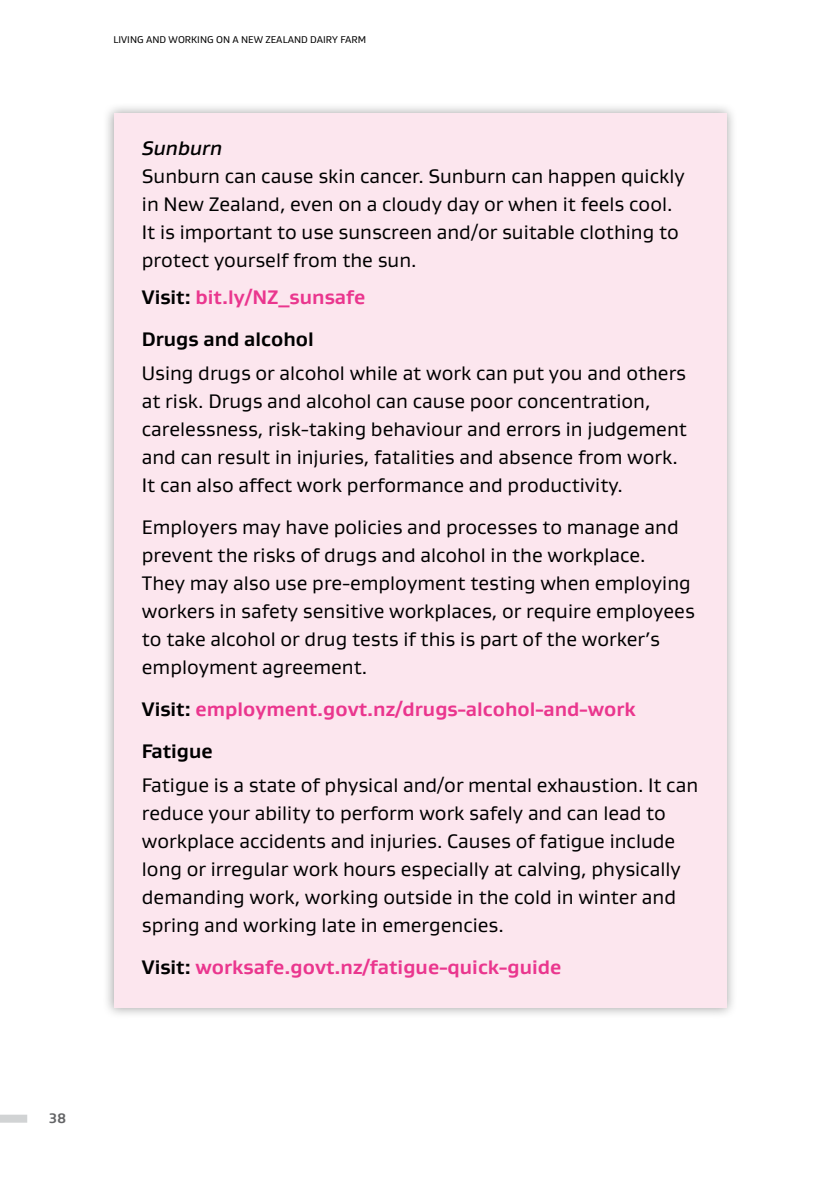
<style>
.page{position:relative;width:840px;height:1191px;background:#fff}
.page>*{position:absolute;margin:0;border:0;box-sizing:border-box;transform-origin:0 0}
.Body{font:20px/28px "Gustan";color:#000}
.Body-2{font:700 20px "Gustan";color:#ea368e}
.Body-3{font:700 20px "Gustan";color:#000}
.Body-4{font:italic 500 20px "Gustan";color:#000}
.t1{font:700 14px "Gustan";color:#636466}
.t2{font:10px "Gustan";color:#000}
.s1{color:#000}
</style>
<div class="page">
<div style="left:0;top:1114px;width:27px;height:8px;background:#d1d3d4"></div>
<div style="left:102px;top:103px;width:635px;height:916px;background:#000;opacity:.35"></div>
<div style="left:113px;top:113px;width:613px;height:895px;background:#fce6ee"></div>
<p class="t2" style="left:113px;top:33px;width:254px">LIVING AND WORKING ON A NEW ZEALAND DAIRY FARM</p>
<p class="Body-4" style="left:142px;top:135px;width:82px">Sunburn</p>
<p class="Body" style="left:142px;top:162px;width:544px">Sunburn can cause skin cancer. Sunburn can happen quickly in New Zealand, even on a cloudy day or when it feels cool.<br>It is important to use sunscreen and/or suitable clothing to protect yourself from the sun.</p>
<p class="Body-2" style="left:142px;top:284px;width:225px"><span class="s1">Visit:</span> bit.ly/NZ_sunsafe</p>
<p class="Body-3" style="left:142px;top:326px;width:173px">Drugs and alcohol</p>
<p class="Body" style="left:142px;top:358px;width:546px">Using drugs or alcohol while at work can put you and others at risk. Drugs and alcohol can cause poor concentration, carelessness, risk-taking behaviour and errors in judgement and can result in injuries, fatalities and absence from work.<br>It can also affect work performance and productivity.</p>
<p class="Body" style="left:142px;top:512px;width:554px">Employers may have policies and processes to manage and prevent the risks of drugs and alcohol in the workplace.<br>They may also use pre-employment testing when employing workers in safety sensitive workplaces, or require employees to take alcohol or drug tests if this is part of the worker’s employment agreement.</p>
<p class="Body-2" style="left:142px;top:696px;width:495px"><span class="s1">Visit:</span> employment.govt.nz/drugs-alcohol-and-work</p>
<p class="Body-3" style="left:142px;top:738px;width:72px">Fatigue</p>
<p class="Body" style="left:142px;top:770px;width:557px">Fatigue is a state of physical and/or mental exhaustion. It can reduce your ability to perform work safely and can lead to workplace accidents and injuries. Causes of fatigue include long or irregular work hours especially at calving, physically demanding work, working outside in the cold in winter and spring and working late in emergencies.</p>
<p class="Body-2" style="left:142px;top:954px;width:421px"><span class="s1">Visit:</span> worksafe.govt.nz/fatigue-quick-guide</p>
<p class="t1" style="left:49px;top:1109px;width:19px">38</p>
</div>
